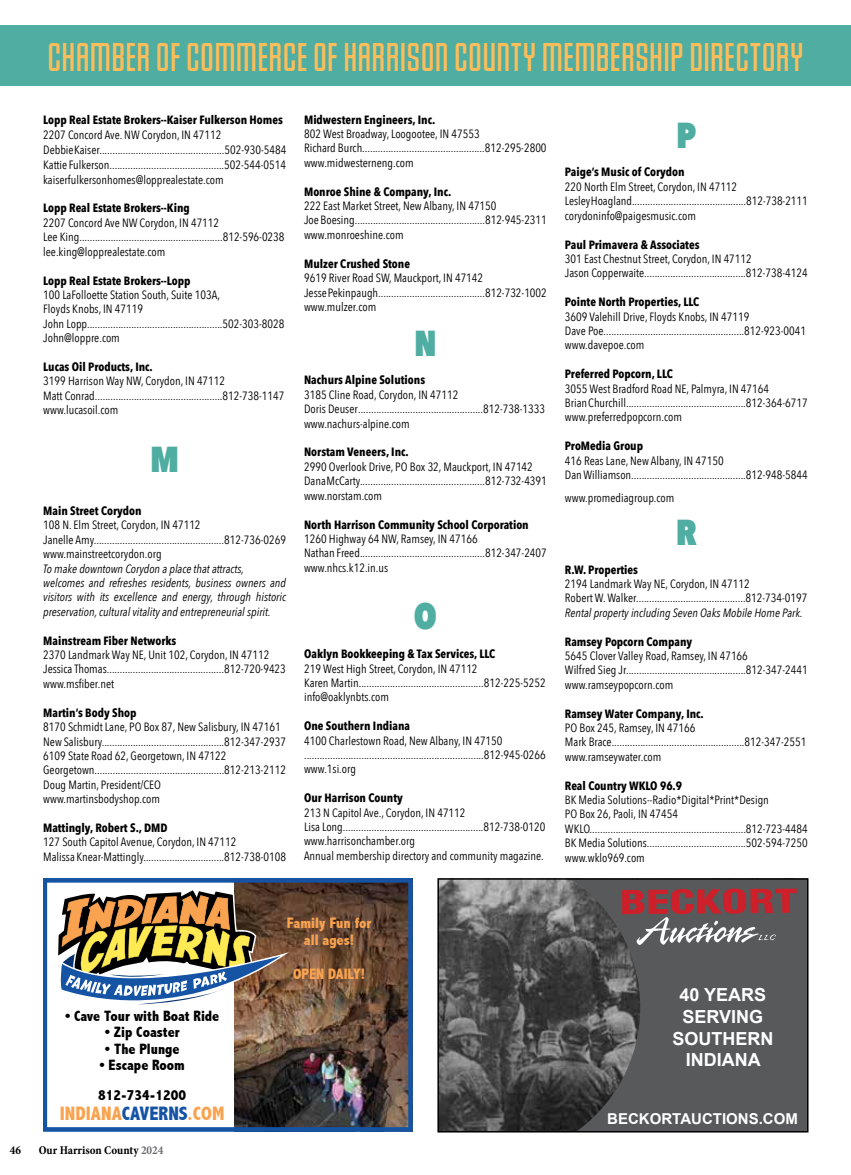
<style>
.page{position:relative;width:851px;height:1175px;background:#fff}
.page>*{position:absolute;margin:0;border:0;box-sizing:border-box;transform-origin:0 0}
.t1{font:700 42px "Baucher Got URW Ext";letter-spacing:.005em;color:#fdbd5a}
.t2{font:800 36px "Avenir Next Condensed";color:#4fada1}
.t3{font:800 condensed 19.5px "Abadi";color:#f9a350}
.t4{font:700 18px/21.6px "Arial";color:#fff;text-align:center}
.t5{font:800 condensed 15.15px/17.1px "Abadi";color:#f9a350;text-align:center}
.t6{font:800 condensed 15px/30px "Abadi";color:#000}
.t7{font:700 15px "Arial";color:#fff}
.t8{font:12px/14.4px "Avenir Next Condensed";color:#000}
.t9{font:700 12px "Avenir Next Condensed";color:#000}
.t10{font:italic 12px/14.4px "Avenir Next Condensed";color:#000}
.t11{font:700 condensed 12px "Minion Pro";color:#000}
.s1{color:#1553a5}
.s2{color:#6d6e71}
</style>
<div class="page">
<div style="left:0;top:26px;width:850px;height:60px;background:#4fada1"></div>
<img style="left:440px;top:881px;width:130px;height:248px">
<svg style="left:570px;top:881px;width:235px;height:248px;fill:#58595b"></svg>
<svg style="left:622px;top:888px;width:174px;height:57px"></svg>
<div style="left:437px;top:878px;width:371px;height:254px;border:2px solid #000"></div>
<img style="left:43px;top:879px;width:370px;height:252px">
<hr style="left:413px;top:879px;width:1px;height:252px;background:#606161">
<h1 class="t1" style="left:47px;top:35px;width:757px">CHAMBER OF COMMERCE OF HARRISON COUNTY MEMBERSHIP DIRECTORY</h1>
<p class="t9" style="left:43px;top:112px;width:241px">Lopp Real Estate Brokers--Kaiser Fulkerson Homes</p>
<p class="t8" style="left:43px;top:126px;width:245px;line-height:15px">2207 Concord Ave. NW Corydon, IN 47112<br>Debbie Kaiser................................................502-930-5484<br>Kattie Fulkerson............................................502-544-0514 kaiserfulkersonhomes@lopprealestate.com</p>
<p class="t9" style="left:43px;top:201px;width:148px">Lopp Real Estate Brokers--King</p>
<p class="t8" style="left:43px;top:215px;width:243px">2207 Concord Ave NW Corydon, IN 47112<br>Lee King.......................................................812-596-0238 lee.king@lopprealestate.com</p>
<p class="t9" style="left:43px;top:273px;width:149px">Lopp Real Estate Brokers--Lopp</p>
<p class="t8" style="left:43px;top:287px;width:243px">100 LaFolloette Station South, Suite 103A,<br>Floyds Knobs, IN 47119<br>John Lopp....................................................502-303-8028<br>John@loppre.com</p>
<p class="t9" style="left:43px;top:359px;width:111px">Lucas Oil Products, Inc.</p>
<p class="t8" style="left:43px;top:373px;width:243px">3199 Harrison Way NW, Corydon, IN 47112<br>Matt Conrad.................................................812-738-1147 www.lucasoil.com</p>
<h2 class="t2" style="left:150px;top:436px;width:31px">M</h2>
<p class="t9" style="left:43px;top:503px;width:100px">Main Street Corydon</p>
<p class="t8" style="left:43px;top:517px;width:244px">108 N. Elm Street, Corydon, IN 47112<br>Janelle Amy..................................................812-736-0269 www.mainstreetcorydon.org</p>
<p class="t10" style="left:43px;top:561px;width:244px">To make downtown Corydon a place that attracts, welcomes and refreshes residents, business owners and visitors with its excellence and energy, through historic preservation, cultural vitality and entrepreneurial spirit.</p>
<p class="t9" style="left:43px;top:633px;width:135px">Mainstream Fiber Networks</p>
<p class="t8" style="left:43px;top:647px;width:244px">2370 Landmark Way NE, Unit 102, Corydon, IN 47112<br>Jessica Thomas.............................................812-720-9423 www.msfiber.net</p>
<p class="t9" style="left:43px;top:705px;width:95px">Martin’s Body Shop</p>
<p class="t8" style="left:43px;top:719px;width:244px">8170 Schmidt Lane, PO Box 87, New Salisbury, IN 47161<br>New Salisbury...............................................812-347-2937<br>6109 State Road 62, Georgetown, IN 47122<br>Georgetown..................................................812-213-2112<br>Doug Martin, President/CEO<br>www.martinsbodyshop.com</p>
<p class="t9" style="left:43px;top:820px;width:126px">Mattingly, Robert S., DMD</p>
<p class="t8" style="left:43px;top:834px;width:244px">127 South Capitol Avenue, Corydon, IN 47112<br>Malissa Knear-Mattingly...............................812-738-0108</p>
<p class="t9" style="left:304px;top:112px;width:133px">Midwestern Engineers, Inc.</p>
<p class="t8" style="left:304px;top:126px;width:244px">802 West Broadway, Loogootee, IN 47553<br>Richard Burch...............................................812-295-2800 www.midwesterneng.com</p>
<p class="t9" style="left:304px;top:184px;width:149px">Monroe Shine &amp; Company, Inc.</p>
<p class="t8" style="left:304px;top:198px;width:244px">222 East Market Street, New Albany, IN 47150<br>Joe Boesing..................................................812-945-2311 www.monroeshine.com</p>
<p class="t9" style="left:304px;top:256px;width:107px">Mulzer Crushed Stone</p>
<p class="t8" style="left:304px;top:270px;width:244px">9619 River Road SW, Mauckport, IN 47142<br>Jesse Pekinpaugh.........................................812-732-1002 www.mulzer.com</p>
<h2 class="t2" style="left:414px;top:320px;width:24px">N</h2>
<p class="t9" style="left:304px;top:373px;width:122px">Nachurs Alpine Solutions</p>
<p class="t8" style="left:304px;top:387px;width:242px">3185 Cline Road, Corydon, IN 47112<br>Doris Deuser................................................812-738-1333 www.nachurs-alpine.com</p>
<p class="t9" style="left:304px;top:445px;width:106px">Norstam Veneers, Inc.</p>
<p class="t8" style="left:304px;top:459px;width:244px">2990 Overlook Drive, PO Box 32, Mauckport, IN 47142<br>Dana McCarty................................................812-732-4391 www.norstam.com</p>
<p class="t9" style="left:304px;top:517px;width:226px">North Harrison Community School Corporation</p>
<p class="t8" style="left:304px;top:531px;width:244px">1260 Highway 64 NW, Ramsey, IN 47166<br>Nathan Freed................................................812-347-2407 www.nhcs.k12.in.us</p>
<h2 class="t2" style="left:414px;top:594px;width:25px">O</h2>
<p class="t9" style="left:304px;top:646px;width:193px">Oaklyn Bookkeeping &amp; Tax Services, LLC</p>
<p class="t8" style="left:304px;top:660px;width:243px">219 West High Street, Corydon, IN 47112<br>Karen Martin................................................812-225-5252 info@oaklynbts.com</p>
<p class="t9" style="left:304px;top:718px;width:107px">One Southern Indiana</p>
<p class="t8" style="left:304px;top:732px;width:243px">4100 Charlestown Road, New Albany, IN 47150 .....................................................................812-945-0266 www.1si.org</p>
<p class="t9" style="left:304px;top:790px;width:100px">Our Harrison County</p>
<p class="t8" style="left:304px;top:804px;width:243px">213 N Capitol Ave., Corydon, IN 47112<br>Lisa Long......................................................812-738-0120 www.harrisonchamber.org<br>Annual membership directory and community magazine.</p>
<h2 class="t2" style="left:676px;top:112px;width:22px">P</h2>
<p class="t9" style="left:565px;top:165px;width:121px">Paige’s Music of Corydon</p>
<p class="t8" style="left:565px;top:179px;width:244px">220 North Elm Street, Corydon, IN 47112<br>Lesley Hoagland............................................812-738-2111 corydoninfo@paigesmusic.com</p>
<p class="t9" style="left:565px;top:237px;width:136px">Paul Primavera &amp; Associates</p>
<p class="t8" style="left:565px;top:251px;width:244px">301 East Chestnut Street, Corydon, IN 47112<br>Jason Copperwaite.......................................812-738-4124</p>
<p class="t9" style="left:565px;top:294px;width:136px">Pointe North Properties, LLC</p>
<p class="t8" style="left:565px;top:308px;width:243px">3609 Valehill Drive, Floyds Knobs, IN 47119<br>Dave Poe......................................................812-923-0041 www.davepoe.com</p>
<p class="t9" style="left:565px;top:366px;width:109px">Preferred Popcorn, LLC</p>
<p class="t8" style="left:565px;top:380px;width:244px">3055 West Bradford Road NE, Palmyra, IN 47164<br>Brian Churchill..............................................812-364-6717 www.preferredpopcorn.com</p>
<p class="t9" style="left:565px;top:438px;width:80px">ProMedia Group</p>
<p class="t8" style="left:565px;top:452px;width:244px">416 Reas Lane, New Albany, IN 47150<br>Dan Williamson............................................812-948-5844</p>
<p class="t8" style="left:565px;top:489px;width:111px">www.promediagroup.com</p>
<h2 class="t2" style="left:675px;top:509px;width:22px">R</h2>
<p class="t9" style="left:565px;top:562px;width:75px">R.W. Properties</p>
<p class="t8" style="left:565px;top:576px;width:244px">2194 Landmark Way NE, Corydon, IN 47112<br>Robert W. Walker..........................................812-734-0197</p>
<p class="t10" style="left:565px;top:605px;width:239px">Rental property including Seven Oaks Mobile Home Park.</p>
<p class="t9" style="left:565px;top:634px;width:129px">Ramsey Popcorn Company</p>
<p class="t8" style="left:565px;top:648px;width:244px">5645 Clover Valley Road, Ramsey, IN 47166<br>Wilfred Sieg Jr..............................................812-347-2441 www.ramseypopcorn.com</p>
<p class="t9" style="left:565px;top:706px;width:140px">Ramsey Water Company, Inc.</p>
<p class="t8" style="left:565px;top:720px;width:243px">PO Box 245, Ramsey, IN 47166<br>Mark Brace...................................................812-347-2551 www.ramseywater.com</p>
<p class="t9" style="left:565px;top:778px;width:119px">Real Country WKLO 96.9</p>
<p class="t8" style="left:565px;top:792px;width:244px">BK Media Solutions--Radio*Digital*Print*Design<br>PO Box 26, Paoli, IN 47454<br>WKLO............................................................812-723-4484<br>BK Media Solutions......................................502-594-7250 www.wklo969.com</p>
<p class="t6" style="left:65px;top:1000px;width:156px">• Cave Tour with Boat Ride</p>
<p class="t6" style="left:105px;top:1017px;width:76px">• Zip Coaster</p>
<p class="t6" style="left:105px;top:1033px;width:76px">• The Plunge</p>
<p class="t6" style="left:98px;top:1050px;width:89px">• Escape Room<br>812-734-1200</p>
<h3 class="t3" style="left:60px;top:1101px;width:166px">INDIANA<span class="s1">CAVERNS</span>.COM</h3>
<p class="t11" style="left:10px;top:1141px;width:13px">46</p>
<p class="t11" style="left:39px;top:1142px;width:126px">Our Harrison County <span class="s2">2024</span></p>
<p class="t5" style="left:287px;top:914px;width:86px">Family Fun for all ages!</p>
<p class="t5" style="left:293px;top:965px;width:73px">OPEN DAILY!</p>
<h3 class="t4" style="left:672px;top:985px;width:102px">40 YEARS<br>SERVING<br>SOUTHERN<br>INDIANA</h3>
<p class="t7" style="left:607px;top:1108px;width:192px">BECKORTAUCTIONS.COM</p>
</div>
